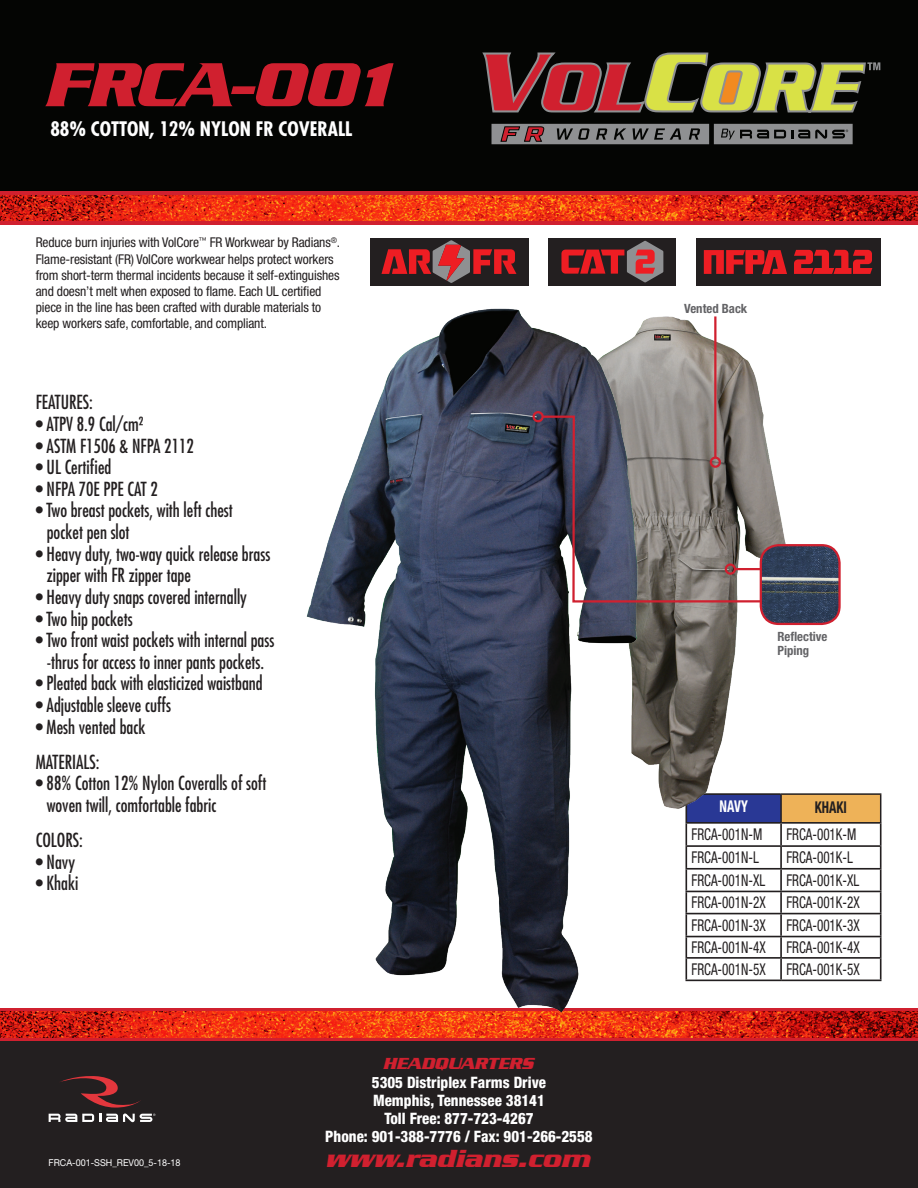
<style>
.page{position:relative;width:918px;height:1188px;background:#fff}
.page>*{position:absolute;margin:0;border:0;box-sizing:border-box;transform-origin:0 0}
.t1{font:italic 700 64.5px "Serpentine D";letter-spacing:-.02em;color:#d0202f}
.t2{font:italic 700 25.5px "Serpentine D";color:#d0202f}
.t3{font:700 condensed 19.5px "Futura";color:#fff}
.t4{font:condensed 18.9px/21.6px "Futura";color:#231f20;scale:.95 1}
.t5{font:italic 700 16.5px "Serpentine D";color:#d0202f}
.t6{font:condensed 16.35px "Helvetica Neue LT Std";color:#231f20;scale:.81 1}
.t7{font:700 condensed 16.35px "Helvetica Neue LT Std";color:#231f20;scale:.81 1}
.t8{font:700 condensed 16.35px "Helvetica Neue LT Std";color:#fff;scale:.81 1}
.t9{font:800 condensed 15.75px/18px "Helvetica Neue LT Std";color:#fff;text-align:center;scale:.95 1}
.t10{font:condensed 13.5px/16.2px "Helvetica Neue LT Std";letter-spacing:-.01em;color:#231f20}
.t11{font:700 condensed 12.75px/13.5px "Helvetica Neue LT Std";color:#636366}
.t12{font:9.45px "Helvetica Neue LT Std";color:#fff;scale:.95 1}
</style>
<div class="page">
<div style="left:0;top:1041px;width:918px;height:147px;background:#231f20"></div>
<div style="left:0;top:0;width:918px;height:208px;background:#040503"></div>
<svg style="left:482px;top:52px;width:398px;height:61px"></svg>
<div style="left:714px;top:124px;width:139px;height:20px;background:#8f9092"></div>
<svg style="left:721px;top:129px;width:127px;height:11px"></svg>
<svg style="left:492px;top:124px;width:217px;height:20px;background:#7b7375"></svg>
<svg style="left:59px;top:1074px;width:82px;height:34px;background:#452325"></svg>
<svg style="left:49px;top:1114px;width:106px;height:8px"></svg>
<svg style="left:0;top:1011px;width:918px;height:27px;background:#db2d10"></svg>
<svg style="left:0;top:194px;width:918px;height:27px;background:#dc2f12"></svg>
<hr style="left:0;top:1008px;width:918px;height:3px;background:#d0202f">
<hr style="left:0;top:191px;width:918px;height:3px;background:#d0202f">
<hr style="left:0;top:1038px;width:918px;height:3px;background:#d0202f">
<hr style="left:0;top:221px;width:918px;height:3px;background:#d0202f">
<div style="left:781px;top:794px;width:100px;height:29px;background:#eeb258"></div>
<hr style="left:685px;top:824px;width:2px;height:21px;background:#231f20">
<hr style="left:781px;top:822px;width:101px;height:2px;background:#231f20">
<hr style="left:780px;top:824px;width:2px;height:21px;background:#231f20">
<hr style="left:880px;top:824px;width:2px;height:21px;background:#231f20">
<hr style="left:685px;top:845px;width:96px;height:2px;background:#231f20">
<hr style="left:685px;top:847px;width:2px;height:21px;background:#231f20">
<hr style="left:781px;top:845px;width:101px;height:2px;background:#231f20">
<hr style="left:780px;top:847px;width:2px;height:21px;background:#231f20">
<hr style="left:880px;top:847px;width:2px;height:21px;background:#231f20">
<hr style="left:685px;top:868px;width:96px;height:2px;background:#231f20">
<hr style="left:685px;top:870px;width:2px;height:21px;background:#231f20">
<hr style="left:781px;top:868px;width:101px;height:2px;background:#231f20">
<hr style="left:780px;top:870px;width:2px;height:21px;background:#231f20">
<hr style="left:880px;top:870px;width:2px;height:21px;background:#231f20">
<hr style="left:685px;top:891px;width:96px;height:1px;background:#231f20">
<hr style="left:685px;top:892px;width:2px;height:21px;background:#231f20">
<hr style="left:781px;top:891px;width:101px;height:1px;background:#231f20">
<hr style="left:780px;top:892px;width:2px;height:21px;background:#231f20">
<hr style="left:880px;top:892px;width:2px;height:21px;background:#231f20">
<hr style="left:685px;top:913px;width:96px;height:1px;background:#231f20">
<hr style="left:685px;top:914px;width:2px;height:22px;background:#231f20">
<hr style="left:781px;top:913px;width:101px;height:1px;background:#231f20">
<hr style="left:780px;top:914px;width:2px;height:22px;background:#231f20">
<hr style="left:880px;top:914px;width:2px;height:22px;background:#231f20">
<hr style="left:685px;top:936px;width:96px;height:1px;background:#231f20">
<hr style="left:685px;top:937px;width:2px;height:20px;background:#231f20">
<hr style="left:781px;top:936px;width:101px;height:1px;background:#231f20">
<hr style="left:780px;top:937px;width:2px;height:20px;background:#231f20">
<hr style="left:880px;top:937px;width:2px;height:20px;background:#231f20">
<hr style="left:685px;top:957px;width:96px;height:2px;background:#231f20">
<hr style="left:685px;top:959px;width:2px;height:21px;background:#231f20">
<hr style="left:781px;top:957px;width:101px;height:2px;background:#231f20">
<hr style="left:780px;top:959px;width:2px;height:21px;background:#231f20">
<hr style="left:880px;top:959px;width:2px;height:21px;background:#231f20">
<hr style="left:685px;top:980px;width:96px;height:1px;background:#231f20">
<hr style="left:781px;top:980px;width:101px;height:1px;background:#231f20">
<hr style="left:780px;top:793px;width:101px;height:2px;background:#231f20">
<svg style="left:880px;top:795px;width:1px;height:27px"></svg>
<img style="left:653px;top:316px;width:150px;height:510px">
<img style="left:291px;top:308px;width:362px;height:709px">
<div style="left:696px;top:238px;width:184px;height:47px;background:#231f20"></div>
<svg style="left:794px;top:250px;width:78px;height:24px"></svg>
<svg style="left:704px;top:250px;width:83px;height:24px"></svg>
<div style="left:549px;top:238px;width:127px;height:47px;background:#231f20"></div>
<svg style="left:561px;top:241px;width:102px;height:42px"></svg>
<div style="left:370px;top:238px;width:159px;height:47px;background:#231f20"></div>
<svg style="left:382px;top:240px;width:134px;height:43px"></svg>
<hr style="left:714px;top:316px;width:2px;height:142px;background:#d0202f">
<svg style="left:540px;top:414px;width:237px;height:190px;background:#726d72"></svg>
<div style="left:533px;top:411px;width:11px;height:11px;border:2px solid #d0202f;border-radius:50%"></div>
<img style="left:761px;top:545px;width:79px;height:79px">
<div style="left:760px;top:544px;width:81px;height:81px;border:2px solid #d0202f;border-radius:18px"></div>
<hr style="left:735px;top:568px;width:26px;height:2px;background:#d0202f">
<div style="left:725px;top:563px;width:11px;height:12px;border:2px solid #d0202f;border-radius:50%"></div>
<h1 class="t1" style="left:47px;top:48px;width:358px">FRCA-001</h1>
<p class="t3" style="left:50px;top:116px;width:304px">88% COTTON, 12% NYLON FR COVERALL</p>
<p class="t10" style="left:36px;top:234px;width:306px">Reduce burn injuries with VolCore<sup>™</sup> FR Workwear by Radians<sup>®</sup>.<br>Flame-resistant (FR) VolCore workwear helps protect workers from short-term thermal incidents because it self-extinguishes and doesn’t melt when exposed to flame. Each UL certified piece in the line has been crafted with durable materials to keep workers safe, comfortable, and compliant.</p>
<p class="t4" style="left:36px;top:391px;width:62px">FEATURES:</p>
<p class="t4" style="left:36px;top:413px;width:115px">• ATPV 8.9 Cal/cm²</p>
<p class="t4" style="left:36px;top:434px;width:168px">• ASTM F1506 &amp; NFPA 2112</p>
<p class="t4" style="left:36px;top:456px;width:81px">• UL Certified</p>
<p class="t4" style="left:36px;top:478px;width:130px">• NFPA 70E PPE CAT 2</p>
<p class="t4" style="left:47px;top:499px;width:197px;text-indent:-11px">• Two breast pockets, with left chest pocket pen slot</p>
<p class="t4" style="left:47px;top:543px;width:237px;text-indent:-11px">• Heavy duty, two-way quick release brass zipper with FR zipper tape</p>
<p class="t4" style="left:36px;top:586px;width:224px">• Heavy duty snaps covered internally</p>
<p class="t4" style="left:36px;top:607px;width:104px">• Two hip pockets</p>
<p class="t4" style="left:36px;top:629px;width:253px;text-align:center">• Two front waist pockets with internal pass -thrus for access to inner pants pockets.</p>
<p class="t4" style="left:36px;top:672px;width:240px">• Pleated back with elasticized waistband</p>
<p class="t4" style="left:36px;top:694px;width:144px">• Adjustable sleeve cuffs</p>
<p class="t4" style="left:36px;top:709px;width:117px;line-height:35.1px">• Mesh vented back<br>MATERIALS:</p>
<p class="t4" style="left:47px;top:772px;width:233px;text-indent:-11px">• 88% Cotton 12% Nylon Coveralls of soft woven twill, comfortable fabric</p>
<p class="t4" style="left:36px;top:829px;width:51px">COLORS:</p>
<p class="t4" style="left:36px;top:850px;width:43px">• Navy</p>
<p class="t4" style="left:36px;top:872px;width:46px">• Khaki</p>
<p class="t12" style="left:49px;top:1157px;width:140px">FRCA-001-SSH_REV00_5-18-18</p>
<p class="t5" style="left:384px;top:1054px;width:152px">HEADQUARTERS</p>
<p class="t9" style="left:325px;top:1073px;width:283px">5305 Distriplex Farms Drive<br>Memphis, Tennessee 38141<br>Toll Free: 877-723-4267<br>Phone: 901-388-7776 / Fax: 901-266-2558</p>
<h2 class="t2" style="left:327px;top:1144px;width:266px">www.radians.com</h2>
<p class="t11" style="left:684px;top:301px;width:65px">Vented Back</p>
<p class="t11" style="left:777px;top:630px;width:52px">Reflective<br>Piping</p>
<p class="t8" style="left:720px;top:797px;width:37px">NAVY</p>
<p class="t7" style="left:815px;top:797px;width:41px">KHAKI</p>
<p class="t6" style="left:692px;top:825px;width:89px">FRCA-001N-M</p>
<p class="t6" style="left:786px;top:825px;width:88px">FRCA-001K-M</p>
<p class="t6" style="left:692px;top:848px;width:85px">FRCA-001N-L</p>
<p class="t6" style="left:786px;top:848px;width:84px">FRCA-001K-L</p>
<p class="t6" style="left:692px;top:871px;width:92px">FRCA-001N-XL</p>
<p class="t6" style="left:786px;top:871px;width:92px">FRCA-001K-XL</p>
<p class="t6" style="left:692px;top:893px;width:93px">FRCA-001N-2X</p>
<p class="t6" style="left:786px;top:893px;width:92px">FRCA-001K-2X</p>
<p class="t6" style="left:692px;top:916px;width:93px">FRCA-001N-3X</p>
<p class="t6" style="left:786px;top:916px;width:92px">FRCA-001K-3X</p>
<p class="t6" style="left:692px;top:938px;width:93px">FRCA-001N-4X</p>
<p class="t6" style="left:786px;top:938px;width:92px">FRCA-001K-4X</p>
<p class="t6" style="left:692px;top:960px;width:93px">FRCA-001N-5X</p>
<p class="t6" style="left:786px;top:960px;width:92px">FRCA-001K-5X</p>
</div>
